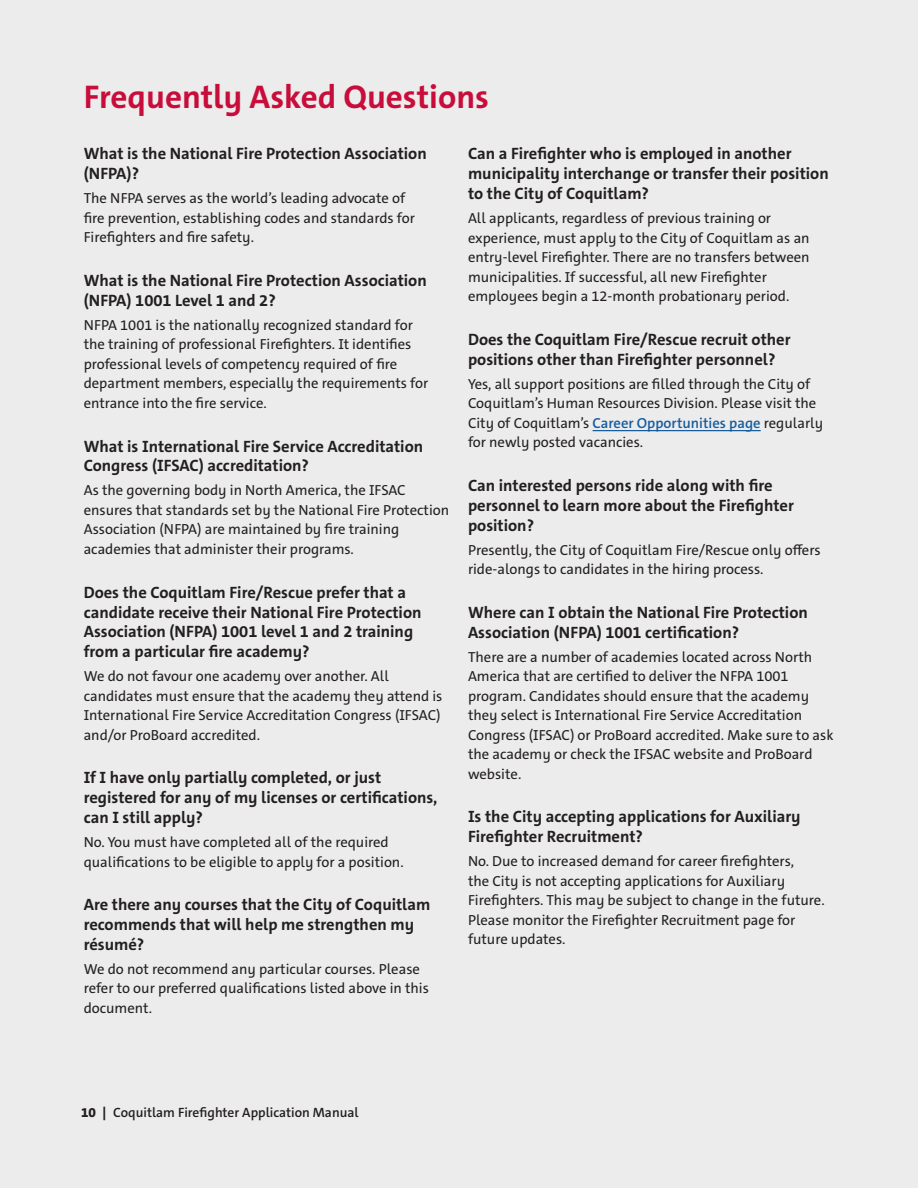
<style>
.page{position:relative;width:918px;height:1188px;background:#ececed}
.page>*{position:absolute;margin:0;border:0;box-sizing:border-box;transform-origin:0 0}
.t1{font:700 33px "The Sans C5";color:#c80d3a}
.t2{font:700 16.5px/19.8px "The Sans C5";color:#231f20}
.t3{font:14.7px/19.5px "The Sans C5";color:#231f20}
.t4{font:600 13.5px "The Sans C5";color:#231f20}
.s1{font-weight:600;color:#175d9e}
.s2{font-weight:800}
</style>
<div class="page">
<hr style="left:593px;top:430px;width:168px;height:1px;background:#175d9e">
<h1 class="t1" style="left:84px;top:76px;width:407px">Frequently Asked Questions</h1>
<p class="t2" style="left:84px;top:144px;width:345px">What is the National Fire Protection Association (NFPA)?</p>
<p class="t3" style="left:84px;top:189px;width:333px">The NFPA serves as the world’s leading advocate of fre prevention, establishing codes and standards for<br>Firefghters and fre safety.</p>
<p class="t2" style="left:84px;top:271px;width:345px">What is the National Fire Protection Association (NFPA) 1001 Level 1 and 2?</p>
<p class="t3" style="left:84px;top:315px;width:346px">NFPA 1001 is the nationally recognized standard for the training of professional Firefghters. It identifes professional levels of competency required of fre department members, especially the requirements for entrance into the fre service.</p>
<p class="t2" style="left:84px;top:436px;width:341px">What is International Fire Service Accreditation<br>Congress (IFSAC) accreditation?</p>
<p class="t3" style="left:84px;top:481px;width:367px">As the governing body in North America, the IFSAC ensures that standards set by the National Fire Protection Association (NFPA) are maintained by fre training academies that administer their programs.</p>
<p class="t2" style="left:84px;top:582px;width:339px">Does the Coquitlam Fire/Rescue prefer that a candidate receive their National Fire Protection Association (NFPA) 1001 level 1 and 2 training from a particular fre academy?</p>
<p class="t3" style="left:84px;top:667px;width:360px">We do not favour one academy over another. All candidates must ensure that the academy they attend is International Fire Service Accreditation Congress (IFSAC) and/or ProBoard accredited.</p>
<p class="t2" style="left:84px;top:768px;width:355px">If I have only partially completed, or just registered for any of my licenses or certifcations, can I still apply?</p>
<p class="t3" style="left:84px;top:832px;width:322px">No. You must have completed all of the required qualifcations to be eligible to apply for a position.</p>
<p class="t2" style="left:84px;top:895px;width:348px">Are there any courses that the City of Coquitlam recommends that will help me strengthen my résumé?</p>
<p class="t3" style="left:84px;top:959px;width:347px">We do not recommend any particular courses. Please refer to our preferred qualifcations listed above in this document.</p>
<p class="t2" style="left:468px;top:144px;width:362px">Can a Firefghter who is employed in another municipality interchange or transfer their position to the City of Coquitlam?</p>
<p class="t3" style="left:468px;top:208px;width:343px">All applicants, regardless of previous training or experience, must apply to the City of Coquitlam as an entry-level Firefghter. There are no transfers between municipalities. If successful, all new Firefghter employees begin a 12-month probationary period.</p>
<p class="t2" style="left:468px;top:329px;width:324px">Does the Coquitlam Fire/Rescue recruit other positions other than Firefghter personnel?</p>
<p class="t3" style="left:468px;top:374px;width:357px">Yes, all support positions are flled through the City of Coquitlam’s Human Resources Division. Please visit the City of Coquitlam’s <span class="s1">Career Opportunities page</span> regularly for newly posted vacancies.</p>
<p class="t2" style="left:468px;top:476px;width:327px">Can interested persons ride along with fre personnel to learn more about the Firefghter position?</p>
<p class="t3" style="left:468px;top:540px;width:354px">Presently, the City of Coquitlam Fire/Rescue only ofers ride-alongs to candidates in the hiring process.</p>
<p class="t2" style="left:468px;top:602px;width:341px">Where can I obtain the National Fire Protection<br>Association (NFPA) 1001 certifcation?</p>
<p class="t3" style="left:468px;top:647px;width:367px">There are a number of academies located across North America that are certifed to deliver the NFPA 1001 program. Candidates should ensure that the academy they select is International Fire Service Accreditation Congress (IFSAC) or ProBoard accredited. Make sure to ask the academy or check the IFSAC website and ProBoard website.</p>
<p class="t2" style="left:468px;top:807px;width:334px">Is the City accepting applications for Auxiliary<br>Firefghter Recruitment?</p>
<p class="t3" style="left:468px;top:852px;width:358px">No. Due to increased demand for career frefghters,<br>the City is not accepting applications for Auxiliary Firefghters. This may be subject to change in the future.<br>Please monitor the Firefghter Recruitment page for future updates.</p>
<p class="t4" style="left:81px;top:1104px;width:279px"><span class="s2">10 |</span> Coquitlam Firefghter Application Manual</p>
</div>
